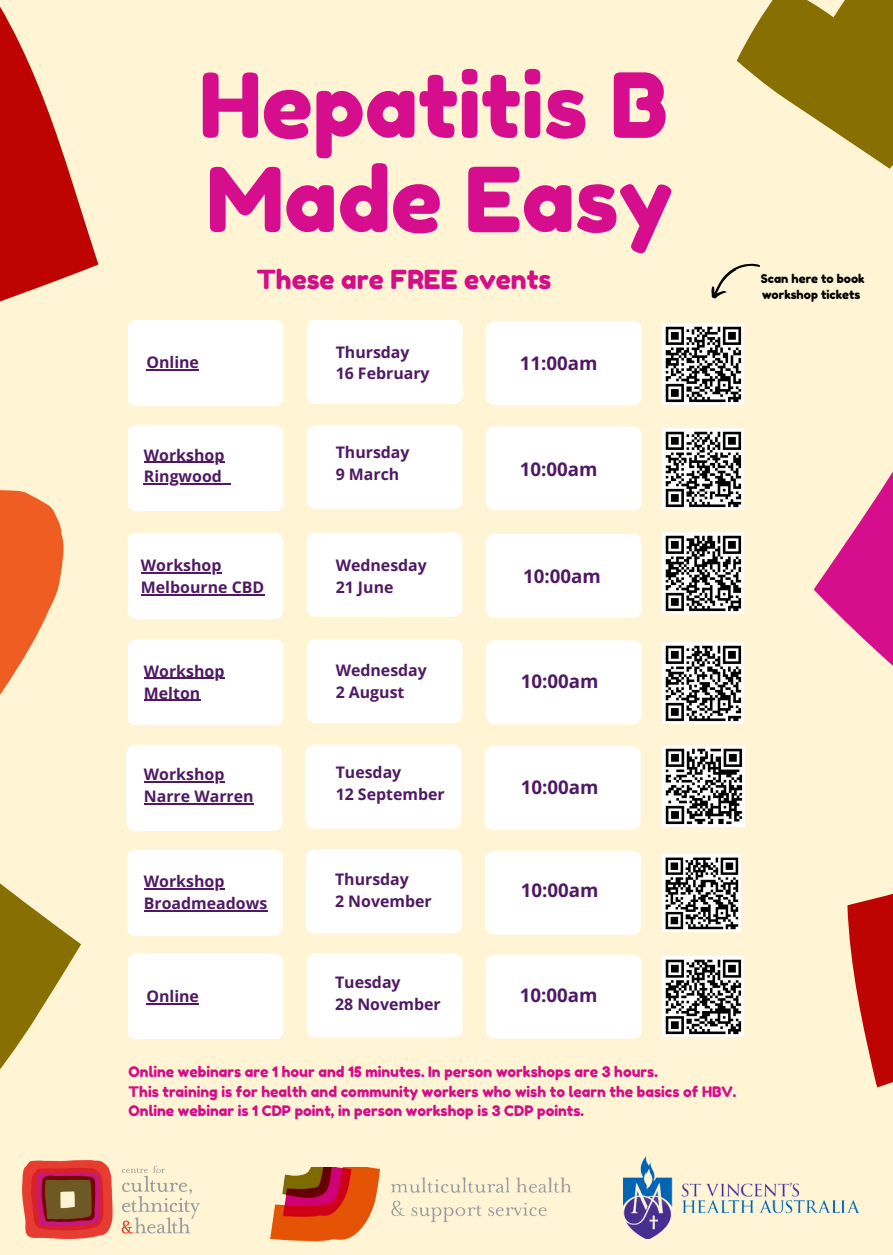
<style>
.page{position:relative;width:893px;height:1255px;background:#fff}
.page>*{position:absolute;margin:0;border:0;box-sizing:border-box;transform-origin:0 0}
.t1{font:89.4px "Fredoka One";color:#d60d8d}
.t2{font:89.32px "Fredoka One";color:#d60d8d}
.t3{font:26.25px "Fredoka One";color:#d40d88}
.t4{font:700 18.67px "Open Sans";color:#4f1964}
.t5{font:700 15.9px/21.9px "Open Sans";color:#4f1964}
.t6{font:14.55px/19.9px "Fredoka One";color:#d40d88}
.t7{font:12px/16.4px "Fredoka One";color:#000}
</style>
<div class="page">
<div style="left:0;top:0;width:893px;height:1254px;background:#fff5d5"></div>
<img style="left:270px;top:1167px;width:302px;height:75px">
<img style="left:22px;top:1160px;width:177px;height:78px">
<svg style="left:0;top:7px;width:99px;height:295px"></svg>
<svg style="left:736px;top:0;width:157px;height:169px"></svg>
<img style="left:623px;top:1156px;width:236px;height:82px">
<svg style="left:711px;top:263px;width:49px;height:36px"></svg>
<svg style="left:814px;top:471px;width:79px;height:195px"></svg>
<svg style="left:0;top:428px;width:130px;height:295px"></svg>
<svg style="left:0;top:883px;width:81px;height:186px"></svg>
<svg style="left:847px;top:893px;width:46px;height:195px"></svg>
<div style="left:128px;top:320px;width:155px;height:86px;background:#fff;border-radius:9px"></div>
<div style="left:307px;top:320px;width:156px;height:84px;background:#fff;border-radius:9px"></div>
<div style="left:486px;top:321px;width:156px;height:84px;background:#fff;border-radius:9px"></div>
<div style="left:128px;top:425px;width:155px;height:86px;background:#fff;border-radius:9px"></div>
<div style="left:307px;top:425px;width:156px;height:84px;background:#fff;border-radius:9px"></div>
<div style="left:486px;top:426px;width:156px;height:84px;background:#fff;border-radius:9px"></div>
<div style="left:128px;top:532px;width:155px;height:86px;background:#fff;border-radius:9px"></div>
<div style="left:307px;top:532px;width:156px;height:84px;background:#fff;border-radius:9px"></div>
<div style="left:486px;top:534px;width:156px;height:84px;background:#fff;border-radius:9px"></div>
<div style="left:128px;top:639px;width:155px;height:86px;background:#fff;border-radius:9px"></div>
<div style="left:307px;top:639px;width:156px;height:84px;background:#fff;border-radius:9px"></div>
<div style="left:486px;top:640px;width:156px;height:84px;background:#fff;border-radius:9px"></div>
<div style="left:126px;top:744px;width:156px;height:86px;background:#fff;border-radius:9px"></div>
<div style="left:305px;top:744px;width:156px;height:84px;background:#fff;border-radius:9px"></div>
<div style="left:484px;top:746px;width:156px;height:83px;background:#fff;border-radius:9px"></div>
<div style="left:127px;top:849px;width:156px;height:86px;background:#fff;border-radius:9px"></div>
<div style="left:306px;top:849px;width:156px;height:84px;background:#fff;border-radius:9px"></div>
<div style="left:485px;top:850px;width:156px;height:84px;background:#fff;border-radius:9px"></div>
<div style="left:128px;top:953px;width:155px;height:86px;background:#fff;border-radius:9px"></div>
<div style="left:307px;top:953px;width:156px;height:84px;background:#fff;border-radius:9px"></div>
<div style="left:486px;top:954px;width:156px;height:84px;background:#fff;border-radius:9px"></div>
<hr style="left:144px;top:461px;width:80px;height:2px;background:#4f1964">
<hr style="left:144px;top:483px;width:78px;height:2px;background:#4f1964">
<svg style="left:222px;top:483px;width:8px;height:2px"></svg>
<hr style="left:141px;top:572px;width:80px;height:1px;background:#4f1964">
<hr style="left:141px;top:594px;width:123px;height:1px;background:#4f1964">
<hr style="left:146px;top:369px;width:53px;height:2px;background:#4f1964">
<hr style="left:144px;top:677px;width:80px;height:2px;background:#4f1964">
<hr style="left:144px;top:699px;width:56px;height:2px;background:#4f1964">
<hr style="left:144px;top:781px;width:80px;height:1px;background:#4f1964">
<hr style="left:144px;top:803px;width:110px;height:1px;background:#4f1964">
<hr style="left:144px;top:888px;width:80px;height:1px;background:#4f1964">
<hr style="left:144px;top:910px;width:123px;height:1px;background:#4f1964">
<hr style="left:146px;top:1003px;width:53px;height:1px;background:#4f1964">
<img style="left:663px;top:324px;width:80px;height:80px">
<img style="left:663px;top:532px;width:81px;height:81px">
<img style="left:663px;top:642px;width:80px;height:81px">
<img style="left:663px;top:745px;width:81px;height:82px">
<img style="left:663px;top:854px;width:77px;height:77px">
<img style="left:663px;top:956px;width:80px;height:80px">
<img style="left:663px;top:428px;width:81px;height:81px">
<h2 class="t2" style="left:199px;top:51px;width:470px">Hepatitis B</h2>
<h1 class="t1" style="left:206px;top:145px;width:468px">Made Easy</h1>
<h3 class="t3" style="left:257px;top:264px;width:296px">These are FREE events</h3>
<p class="t7" style="left:761px;top:270px;width:105px">Scan here to book workshop tickets</p>
<p class="t5" style="left:146px;top:351px;width:54px">Online</p>
<p class="t5" style="left:336px;top:340px;width:95px">Thursday<br>16 February</p>
<p class="t4" style="left:520px;top:350px;width:79px">11:00am</p>
<p class="t5" style="left:144px;top:443px;width:82px">Workshop<br>Ringwood</p>
<p class="t5" style="left:336px;top:441px;width:75px">Thursday<br>9 March</p>
<p class="t4" style="left:520px;top:456px;width:79px">10:00am</p>
<p class="t5" style="left:141px;top:554px;width:125px">Workshop<br>Melbourne CBD</p>
<p class="t5" style="left:336px;top:554px;width:93px">Wednesday<br>21 June</p>
<p class="t4" style="left:523px;top:563px;width:79px">10:00am</p>
<p class="t5" style="left:144px;top:659px;width:82px">Workshop<br>Melton</p>
<p class="t5" style="left:336px;top:659px;width:93px">Wednesday<br>2 August</p>
<p class="t4" style="left:521px;top:668px;width:79px">10:00am</p>
<p class="t5" style="left:144px;top:762px;width:111px">Workshop<br>Narre Warren</p>
<p class="t5" style="left:336px;top:761px;width:111px">Tuesday<br>12 September</p>
<p class="t4" style="left:521px;top:774px;width:79px">10:00am</p>
<p class="t5" style="left:144px;top:870px;width:125px">Workshop<br>Broadmeadows</p>
<p class="t5" style="left:335px;top:867px;width:98px">Thursday<br>2 November</p>
<p class="t4" style="left:521px;top:877px;width:79px">10:00am</p>
<p class="t5" style="left:146px;top:984px;width:54px">Online</p>
<p class="t5" style="left:335px;top:970px;width:107px">Tuesday<br>28 November</p>
<p class="t4" style="left:520px;top:981px;width:79px">10:00am</p>
<p class="t6" style="left:129px;top:1061px;width:609px">Online webinars are 1 hour and 15 minutes. In person workshops are 3 hours.<br>This training is for health and community workers who wish to learn the basics of HBV.<br>Online webinar is 1 CDP point, in person workshop is 3 CDP points.</p>
</div>
